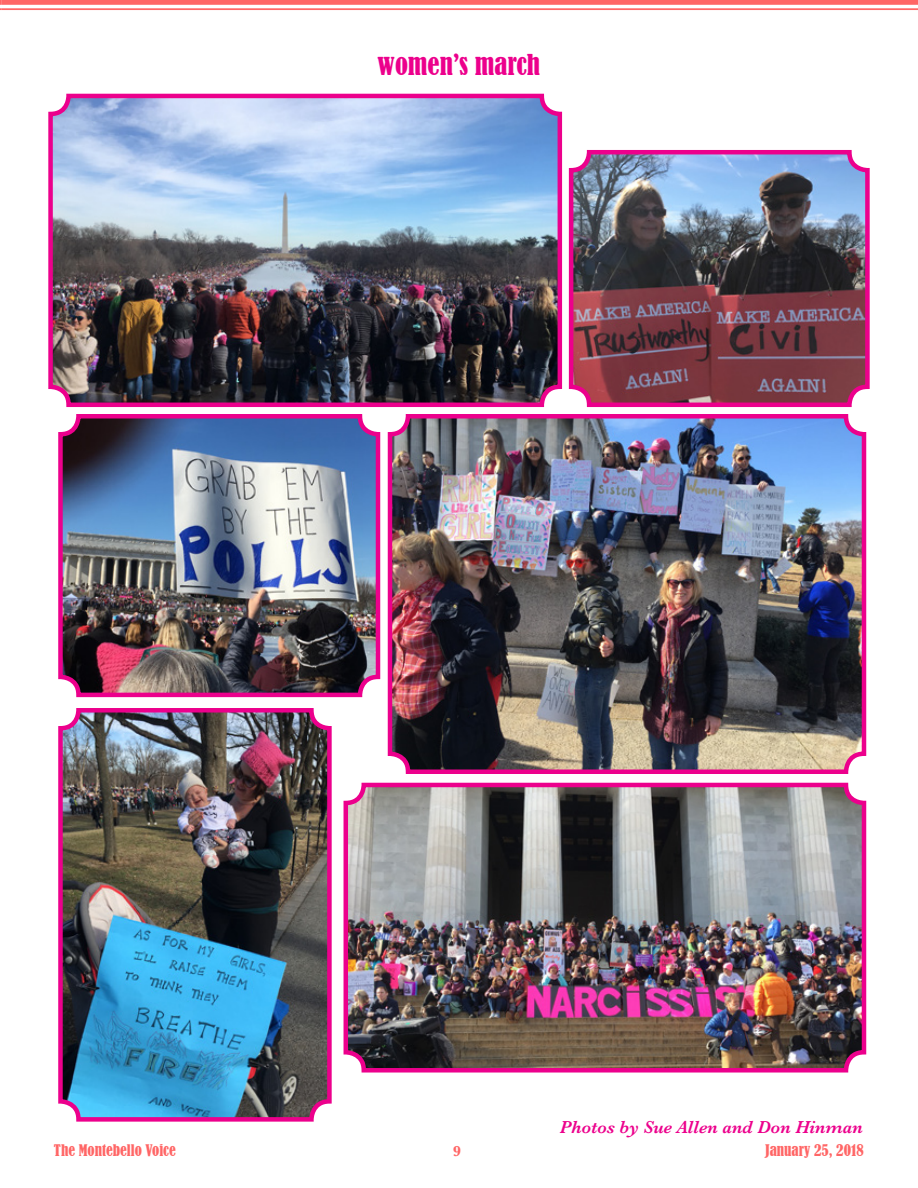
<style>
.page{position:relative;width:918px;height:1188px;background:#fff}
.page>*{position:absolute;margin:0;border:0;box-sizing:border-box;transform-origin:0 0}
.t1{font:condensed 27px "Bernard";color:#ec008c}
.t2{font:italic 600 18px "Baskerville";color:#ec008c}
.t3{font:condensed 15px "Bernard";color:#f66}
.t4{font:700 15px "Baskerville";color:#f66}
</style>
<div class="page">
<svg style="left:0;top:0;width:2px;height:10px"></svg>
<div style="left:2px;top:0;width:916px;height:5px;background:#f66"></div>
<hr style="left:2px;top:8px;width:916px;height:2px;background:#f66">
<img style="left:53px;top:99px;width:504px;height:303px">
<div style="left:48px;top:94px;width:514px;height:313px;border:4px solid #ec008c;border-radius:18px"></div>
<img style="left:349px;top:788px;width:512px;height:280px">
<div style="left:344px;top:783px;width:522px;height:290px;border:4px solid #ec008c;border-radius:18px"></div>
<img style="left:393px;top:419px;width:468px;height:350px">
<div style="left:388px;top:414px;width:478px;height:360px;border:4px solid #ec008c;border-radius:18px"></div>
<img style="left:574px;top:155px;width:291px;height:247px">
<div style="left:569px;top:150px;width:301px;height:257px;border:4px solid #ec008c;border-radius:18px"></div>
<img style="left:63px;top:419px;width:312px;height:273px">
<div style="left:58px;top:414px;width:322px;height:283px;border:4px solid #ec008c;border-radius:18px"></div>
<img style="left:63px;top:713px;width:264px;height:404px">
<div style="left:58px;top:708px;width:274px;height:414px;border:4px solid #ec008c;border-radius:18px"></div>
<h1 class="t1" style="left:378px;top:49px;width:164px">women’s march</h1>
<p class="t2" style="left:560px;top:1115px;width:304px">Photos by Sue Allen and Don Hinman</p>
<p class="t3" style="left:54px;top:1141px;width:123px">The Montebello Voice</p>
<p class="t4" style="left:453px;top:1140px;width:10px">9</p>
<p class="t3" style="left:765px;top:1141px;width:100px">January 25, 2018</p>
</div>
